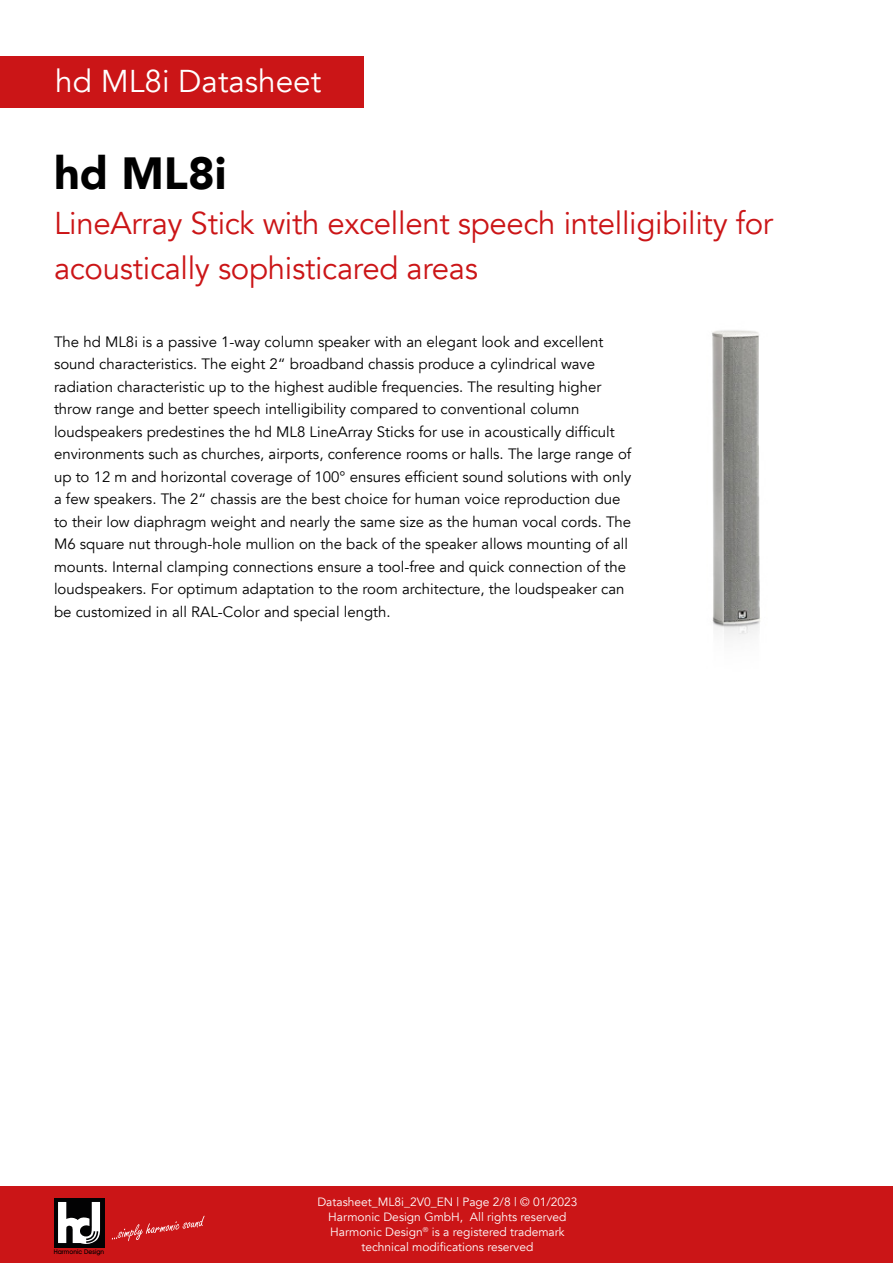
<style>
.page{position:relative;width:893px;height:1263px;background:#fff}
.page>*{position:absolute;margin:0;border:0;box-sizing:border-box;transform-origin:0 0}
.t1{font:900 45px "Avenir";color:#000}
.t2{font:31.5px/45px "Avenir";letter-spacing:-.01em;color:#cb1517}
.t3{font:31.5px "Avenir";color:#fff}
.t4{font:15px/22.5px "Avenir";color:#000}
.t5{font:12px/15px "Avenir";color:#fff;text-align:center}
.t6{font:500 6.45px "Avant Garde IT Cby BT";color:#000}
</style>
<div class="page">
<img style="left:712px;top:330px;width:48px;height:307px">
<div style="left:0;top:57px;width:363px;height:51px;background:#cb1517"></div>
<div style="left:0;top:1186px;width:893px;height:77px;background:#cb1517"></div>
<div style="left:54px;top:1198px;width:50px;height:49px;background:#020203"></div>
<svg style="left:58px;top:1202px;width:42px;height:42px"></svg>
<svg style="left:112px;top:1216px;width:93px;height:25px"></svg>
<h2 class="t3" style="left:55px;top:62px;width:268px">hd ML8i Datasheet</h2>
<h1 class="t1" style="left:54px;top:135px;width:174px">hd ML8i</h1>
<h2 class="t2" style="left:54px;top:201px;width:721px">LineArray Stick with excellent speech intelligibility for acoustically sophisticared areas</h2>
<p class="t4" style="left:54px;top:330px;width:579px">The hd ML8i is a passive 1-way column speaker with an elegant look and excellent sound characteristics. The eight 2“ broadband chassis produce a cylindrical wave radiation characteristic up to the highest audible frequencies. The resulting higher throw range and better speech intelligibility compared to conventional column loudspeakers predestines the hd ML8 LineArray Sticks for use in acoustically difficult environments such as churches, airports, conference rooms or halls. The large range of up to 12 m and horizontal coverage of 100° ensures efficient sound solutions with only a few speakers. The 2“ chassis are the best choice for human voice reproduction due to their low diaphragm weight and nearly the same size as the human vocal cords. The M6 square nut through-hole mullion on the back of the speaker allows mounting of all mounts. Internal clamping connections ensure a tool-free and quick connection of the loudspeakers. For optimum adaptation to the room architecture, the loudspeaker can be customized in all RAL-Color and special length.</p>
<p class="t6" style="left:54px;top:1248px;width:52px">Harmonic Design</p>
<p class="t5" style="left:317px;top:1194px;width:262px">Datasheet_ML8i_2V0_EN | Page 2/8 | © 01/2023<br>Harmonic Design GmbH, All rights reserved Harmonic Design<sup>®</sup> is a registered trademark technical modifications reserved</p>
</div>
